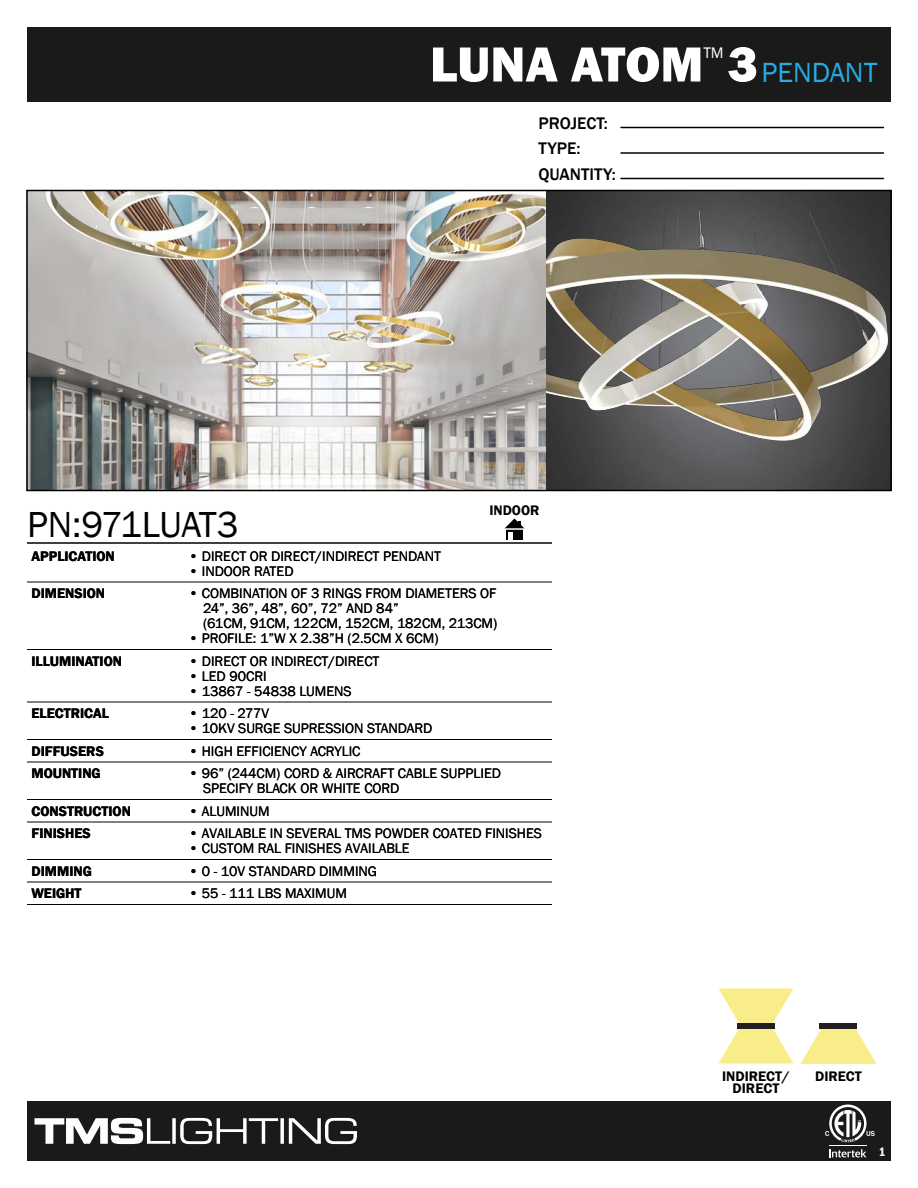
<style>
.page{position:relative;width:918px;height:1188px;background:#fff}
.page>*{position:absolute;margin:0;border:0;box-sizing:border-box;transform-origin:0 0}
.t1{font:800 51px "Franklin Gothic";color:#fff}
.t2{font:37.2px "Franklin Gothic";letter-spacing:-.015em;color:#000}
.t3{font:28.5px "Franklin Gothic";color:#29abe2}
.t4{font:500 17.25px "Franklin Gothic";color:#000}
.t5{font:15.75px "Franklin Gothic";color:#fff}
.t6{font:14.25px/15px "Franklin Gothic";color:#000}
.t7{font:600 14.25px "Franklin Gothic";color:#000}
.t8{font:600 condensed 12.75px "Franklin Gothic";color:#fff}
.s1{font-weight:800;font-size:51px;color:#fff}
</style>
<div class="page">
<img style="left:29px;top:193px;width:517px;height:295px">
<div style="left:27px;top:1101px;width:864px;height:60px;background:#1a1a1a"></div>
<svg style="left:829px;top:1149px;width:37px;height:8px"></svg>
<hr style="left:829px;top:1145px;width:38px;height:1px;background:#fff">
<svg style="left:825px;top:1105px;width:50px;height:37px"></svg>
<hr style="left:621px;top:178px;width:263px;height:1px;background:#000">
<hr style="left:621px;top:152px;width:263px;height:2px;background:#000">
<hr style="left:621px;top:127px;width:263px;height:1px;background:#000">
<hr style="left:27px;top:542px;width:525px;height:2px;background:#000">
<hr style="left:27px;top:582px;width:525px;height:1px;background:#000">
<svg style="left:719px;top:1029px;width:75px;height:35px"></svg>
<svg style="left:718px;top:988px;width:76px;height:35px"></svg>
<div style="left:737px;top:1023px;width:38px;height:6px;background:#231f20"></div>
<svg style="left:801px;top:1029px;width:75px;height:35px"></svg>
<div style="left:820px;top:1023px;width:37px;height:6px;background:#231f20"></div>
<svg style="left:34px;top:1118px;width:323px;height:26px"></svg>
<div style="left:27px;top:27px;width:864px;height:75px;background:#1a1a1a"></div>
<img style="left:546px;top:193px;width:343px;height:295px">
<div style="left:26px;top:190px;width:866px;height:301px;border:2px solid #000"></div>
<hr style="left:27px;top:649px;width:525px;height:1px;background:#000">
<hr style="left:27px;top:702px;width:525px;height:1px;background:#000">
<hr style="left:27px;top:739px;width:525px;height:1px;background:#000">
<hr style="left:27px;top:762px;width:525px;height:1px;background:#000">
<hr style="left:27px;top:799px;width:525px;height:1px;background:#000">
<hr style="left:27px;top:822px;width:525px;height:1px;background:#000">
<hr style="left:27px;top:859px;width:525px;height:1px;background:#000">
<hr style="left:27px;top:882px;width:525px;height:1px;background:#000">
<hr style="left:27px;top:904px;width:525px;height:1px;background:#000">
<div style="left:506px;top:529px;width:17px;height:11px;background:#000"></div>
<div style="left:508px;top:532px;width:5px;height:8px;background:#fff"></div>
<svg style="left:505px;top:518px;width:19px;height:10px"></svg>
<hr style="left:504px;top:528px;width:21px;height:2px;background:#fff">
<img style="left:546px;top:211px;width:345px;height:256px">
<h1 class="t1" style="left:430px;top:31px;width:275px">LUNA ATOM</h1>
<p class="t5" style="left:703px;top:42px;width:22px">TM</p>
<h3 class="t3" style="left:728px;top:54px;width:151px"><span class="s1">3</span>PENDANT</h3>
<p class="t4" style="left:538px;top:112px;width:71px">PROJECT:</p>
<p class="t4" style="left:538px;top:138px;width:44px">TYPE:</p>
<p class="t4" style="left:538px;top:163px;width:79px">QUANTITY:</p>
<h2 class="t2" style="left:27px;top:501px;width:213px">PN:971LUAT3</h2>
<p class="t7" style="left:31px;top:547px;width:85px">APPLICATION</p>
<p class="t6" style="left:189px;top:549px;width:254px">• DIRECT OR DIRECT/INDIRECT PENDANT</p>
<p class="t6" style="left:189px;top:564px;width:106px">• INDOOR RATED</p>
<p class="t7" style="left:489px;top:501px;width:52px">INDOOR</p>
<p class="t7" style="left:32px;top:585px;width:75px">DIMENSION</p>
<p class="t6" style="left:203px;top:586px;width:296px;text-indent:-14px">• COMBINATION OF 3 RINGS FROM DIAMETERS OF<br>24”, 36”, 48”, 60”, 72” AND 84”<br>(61CM, 91CM, 122CM, 152CM, 182CM, 213CM)</p>
<p class="t6" style="left:189px;top:631px;width:251px">• PROFILE: 1”W X 2.38”H (2.5CM X 6CM)</p>
<p class="t7" style="left:32px;top:652px;width:92px">ILLUMINATION</p>
<p class="t6" style="left:189px;top:654px;width:192px">• DIRECT OR INDIRECT/DIRECT</p>
<p class="t6" style="left:189px;top:669px;width:79px">• LED 90CRI</p>
<p class="t6" style="left:189px;top:684px;width:164px">• 13867 - 54838 LUMENS</p>
<p class="t7" style="left:32px;top:705px;width:79px">ELECTRICAL</p>
<p class="t6" style="left:189px;top:706px;width:82px">• 120 - 277V</p>
<p class="t6" style="left:189px;top:721px;width:245px">• 10KV SURGE SUPRESSION STANDARD</p>
<p class="t7" style="left:32px;top:742px;width:74px">DIFFUSERS</p>
<p class="t6" style="left:189px;top:744px;width:173px">• HIGH EFFICIENCY ACRYLIC</p>
<p class="t7" style="left:32px;top:765px;width:71px">MOUNTING</p>
<p class="t6" style="left:203px;top:766px;width:300px;text-indent:-14px">• 96” (244CM) CORD &amp; AIRCRAFT CABLE SUPPLIED<br>SPECIFY BLACK OR WHITE CORD</p>
<p class="t7" style="left:32px;top:802px;width:101px">CONSTRUCTION</p>
<p class="t6" style="left:189px;top:804px;width:82px">• ALUMINUM</p>
<p class="t7" style="left:32px;top:825px;width:61px">FINISHES</p>
<p class="t6" style="left:189px;top:826px;width:355px">• AVAILABLE IN SEVERAL TMS POWDER COATED FINISHES</p>
<p class="t6" style="left:189px;top:841px;width:222px">• CUSTOM RAL FINISHES AVAILABLE</p>
<p class="t7" style="left:32px;top:862px;width:62px">DIMMING</p>
<p class="t6" style="left:189px;top:864px;width:190px">• 0 - 10V STANDARD DIMMING</p>
<p class="t7" style="left:32px;top:885px;width:52px">WEIGHT</p>
<p class="t6" style="left:189px;top:886px;width:160px">• 55 - 111 LBS MAXIMUM</p>
<p class="t7" style="left:722px;top:1067px;width:69px">INDIRECT/</p>
<p class="t7" style="left:815px;top:1067px;width:48px">DIRECT</p>
<p class="t7" style="left:733px;top:1079px;width:48px">DIRECT</p>
<p class="t8" style="left:879px;top:1143px;width:8px">1</p>
</div>
